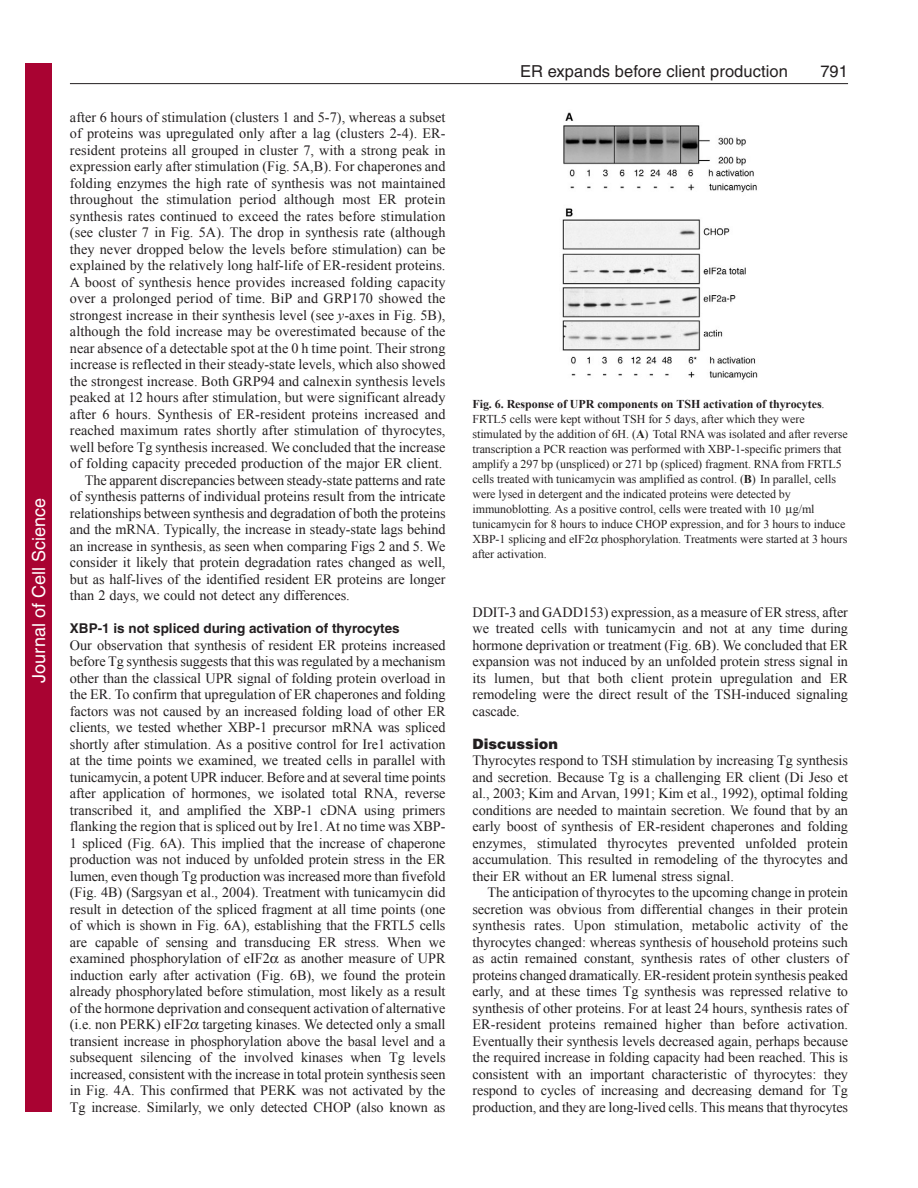
<style>
.page{position:relative;width:918px;height:1188px;background:#fff}
.page>*{position:absolute;margin:0;border:0;box-sizing:border-box;transform-origin:0 0}
.t1{font:18px "Helvetica";color:#fff}
.t2{font:16.5px "Helvetica";letter-spacing:.005em;color:#231f20}
.t3{font:14.25px/16.5px "Times New Roman";letter-spacing:.005em;color:#231f20;text-align:justify}
.t4{font:900 14.25px "Helvetica";letter-spacing:.005em;color:#231f20}
.t5{font:700 13.5px "Helvetica";color:#231f20}
.t6{font:12px/15px "Times New Roman";letter-spacing:-.005em;color:#231f20}
.s1{font-style:italic}
.s2{font-weight:700}
</style>
<div class="page">
<hr style="left:70px;top:83px;width:778px;height:1px;background:#231f20">
<img style="left:562px;top:112px;width:196px;height:268px">
<div style="left:26px;top:64px;width:26px;height:1048px;background:#a90332"></div>
<p class="t1" style="left:28px;top:683px;width:186px;rotate:-90deg">Journal of Cell Science</p>
<p class="t3" style="left:70px;top:108px;width:377px">after 6 hours of stimulation (clusters 1 and 5-7), whereas a subset</p>
<p class="t3" style="left:70px;top:125px;width:377px">of proteins was upregulated only after a lag (clusters 2-4). ER-</p>
<p class="t3" style="left:70px;top:141px;width:377px">resident proteins all grouped in cluster 7, with a strong peak in</p>
<p class="t3" style="left:70px;top:158px;width:377px">expression early after stimulation (Fig. 5A,B). For chaperones and</p>
<p class="t3" style="left:70px;top:174px;width:377px">folding enzymes the high rate of synthesis was not maintained</p>
<p class="t3" style="left:70px;top:191px;width:377px">throughout the stimulation period although most ER protein</p>
<p class="t3" style="left:70px;top:207px;width:377px">synthesis rates continued to exceed the rates before stimulation</p>
<p class="t3" style="left:70px;top:224px;width:377px">(see cluster 7 in Fig. 5A). The drop in synthesis rate (although</p>
<p class="t3" style="left:70px;top:240px;width:377px">they never dropped below the levels before stimulation) can be</p>
<p class="t3" style="left:70px;top:257px;width:377px">explained by the relatively long half-life of ER-resident proteins.</p>
<p class="t3" style="left:70px;top:273px;width:377px">A boost of synthesis hence provides increased folding capacity</p>
<p class="t3" style="left:70px;top:290px;width:377px">over a prolonged period of time. BiP and GRP170 showed the</p>
<p class="t3" style="left:70px;top:306px;width:377px">strongest increase in their synthesis level (see <span class="s1">y</span>-axes in Fig. 5B),</p>
<p class="t3" style="left:70px;top:323px;width:377px">although the fold increase may be overestimated because of the</p>
<p class="t3" style="left:70px;top:339px;width:377px">near absence of a detectable spot at the 0 h time point. Their strong</p>
<p class="t3" style="left:70px;top:356px;width:377px">increase is reflected in their steady-state levels, which also showed</p>
<p class="t3" style="left:70px;top:372px;width:377px">the strongest increase. Both GRP94 and calnexin synthesis levels</p>
<p class="t3" style="left:70px;top:389px;width:377px">peaked at 12 hours after stimulation, but were significant already</p>
<p class="t3" style="left:70px;top:405px;width:377px">after 6 hours. Synthesis of ER-resident proteins increased and</p>
<p class="t3" style="left:70px;top:422px;width:377px">reached maximum rates shortly after stimulation of thyrocytes,</p>
<p class="t3" style="left:70px;top:438px;width:377px">well before Tg synthesis increased. We concluded that the increase</p>
<p class="t3" style="left:70px;top:455px;width:374px">of folding capacity preceded production of the major ER client.</p>
<p class="t3" style="left:85px;top:471px;width:362px">The apparent discrepancies between steady-state patterns and rate</p>
<p class="t3" style="left:70px;top:488px;width:377px">of synthesis patterns of individual proteins result from the intricate</p>
<p class="t3" style="left:70px;top:504px;width:377px">relationships between synthesis and degradation of both the proteins</p>
<p class="t3" style="left:70px;top:521px;width:377px">and the mRNA. Typically, the increase in steady-state lags behind</p>
<p class="t3" style="left:70px;top:537px;width:377px">an increase in synthesis, as seen when comparing Figs 2 and 5. We</p>
<p class="t3" style="left:70px;top:554px;width:377px">consider it likely that protein degradation rates changed as well,</p>
<p class="t3" style="left:70px;top:570px;width:377px">but as half-lives of the identified resident ER proteins are longer</p>
<p class="t3" style="left:70px;top:587px;width:281px">than 2 days, we could not detect any differences.</p>
<p class="t5" style="left:70px;top:623px;width:331px">XBP-1 is not spliced during activation of thyrocytes</p>
<p class="t3" style="left:70px;top:636px;width:377px">Our observation that synthesis of resident ER proteins increased before Tg synthesis suggests that this was regulated by a mechanism other than the classical UPR signal of folding protein overload in the ER. To confirm that upregulation of ER chaperones and folding factors was not caused by an increased folding load of other ER clients, we tested whether XBP-1 precursor mRNA was spliced shortly after stimulation. As a positive control for Ire1 activation at the time points we examined, we treated cells in parallel with tunicamycin, a potent UPR inducer. Before and at several time points after application of hormones, we isolated total RNA, reverse transcribed it, and amplified the XBP-1 cDNA using primers flanking the region that is spliced out by Ire1. At no time was XBP-1 spliced (Fig. 6A). This implied that the increase of chaperone production was not induced by unfolded protein stress in the ER lumen, even though Tg production was increased more than fivefold (Fig. 4B) (Sargsyan et al., 2004). Treatment with tunicamycin did result in detection of the spliced fragment at all time points (one of which is shown in Fig. 6A), establishing that the FRTL5 cells are capable of sensing and transducing ER stress. When we examined phosphorylation of eIF2 as another measure of UPR induction early after activation (Fig. 6B), we found the protein already phosphorylated before stimulation, most likely as a result of the hormone deprivation and consequent activation of alternative (i.e. non PERK) eIF2 targeting kinases. We detected only a small transient increase in phosphorylation above the basal level and a subsequent silencing of the involved kinases when Tg levels increased, consistent with the increase in total protein synthesis seen in Fig. 4A. This confirmed that PERK was not activated by the Tg increase. Similarly, we only detected CHOP (also known as</p>
<p class="t2" style="left:520px;top:65px;width:270px">ER expands before client production</p>
<p class="t2" style="left:820px;top:65px;width:29px">791</p>
<p class="t6" style="left:472px;top:397px;width:377px"><span class="s2">Fig. 6. Response of UPR components on TSH activation of thyrocytes</span>.<br>FRTL5 cells were kept without TSH for 5 days, after which they were stimulated by the addition of 6H. (<span class="s2">A</span>) Total RNA was isolated and after reverse transcription a PCR reaction was performed with XBP-1-specific primers that amplify a 297 bp (unspliced) or 271 bp (spliced) fragment. RNA from FRTL5 cells treated with tunicamycin was amplified as control. (<span class="s2">B</span>) In parallel, cells were lysed in detergent and the indicated proteins were detected by immunoblotting. As a positive control, cells were treated with 10 g/ml tunicamycin for 8 hours to induce CHOP expression, and for 3 hours to induce XBP-1 splicing and eIF2 phosphorylation. Treatments were started at 3 hours after activation.</p>
<p class="t3" style="left:472px;top:603px;width:377px">DDIT-3 and GADD153) expression, as a measure of ER stress, after we treated cells with tunicamycin and not at any time during hormone deprivation or treatment (Fig. 6B). We concluded that ER expansion was not induced by an unfolded protein stress signal in its lumen, but that both client protein upregulation and ER remodeling were the direct result of the TSH-induced signaling cascade.</p>
<p class="t4" style="left:472px;top:738px;width:87px">Discussion</p>
<p class="t3" style="left:472px;top:752px;width:377px">Thyrocytes respond to TSH stimulation by increasing Tg synthesis and secretion. Because Tg is a challenging ER client (Di Jeso et al., 2003; Kim and Arvan, 1991; Kim et al., 1992), optimal folding conditions are needed to maintain secretion. We found that by an early boost of synthesis of ER-resident chaperones and folding enzymes, stimulated thyrocytes prevented unfolded protein accumulation. This resulted in remodeling of the thyrocytes and their ER without an ER lumenal stress signal.</p>
<p class="t3" style="left:472px;top:884px;width:377px;text-indent:15px">The anticipation of thyrocytes to the upcoming change in protein secretion was obvious from differential changes in their protein synthesis rates. Upon stimulation, metabolic activity of the thyrocytes changed: whereas synthesis of household proteins such as actin remained constant, synthesis rates of other clusters of proteins changed dramatically. ER-resident protein synthesis peaked early, and at these times Tg synthesis was repressed relative to synthesis of other proteins. For at least 24 hours, synthesis rates of ER-resident proteins remained higher than before activation.<br>Eventually their synthesis levels decreased again, perhaps because the required increase in folding capacity had been reached. This is consistent with an important characteristic of thyrocytes: they respond to cycles of increasing and decreasing demand for Tg production, and they are long-lived cells. This means that thyrocytes</p>
</div>
